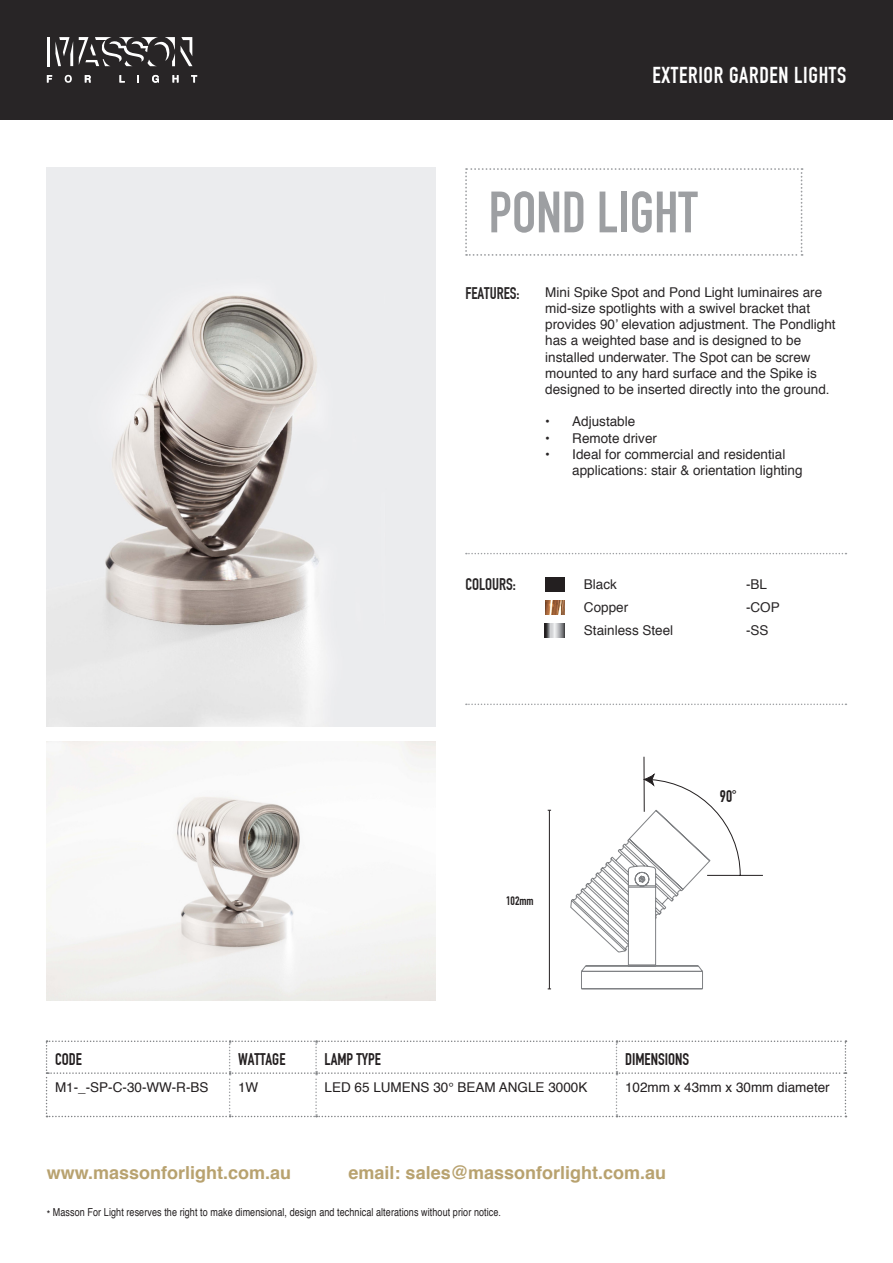
<style>
.page{position:relative;width:893px;height:1263px;background:#fff}
.page>*{position:absolute;margin:0;border:0;box-sizing:border-box;transform-origin:0 0}
.t1{font:57.3px "DIN Engschrift";color:#9d9fa2}
.t2{font:22.5px "DIN Engschrift";letter-spacing:.03em;color:#fff}
.t3{font:700 18px "Helvetica";color:#b8a26f}
.t4{font:16.5px "DIN Engschrift";color:#231f20}
.t5{font:16.5px "DIN Engschrift";color:#282526}
.t6{font:13.5px/16.2px "Helvetica";color:#282526}
.t7{font:13.5px "Helvetica";color:#231f20}
.t8{font:12px "DIN Engschrift";color:#231f20}
.t9{font:10.95px "Helvetica";letter-spacing:.01em;color:#231f20;scale:.82 1}
</style>
<div class="page">
<div style="left:0;top:0;width:893px;height:119px;background:#282526"></div>
<hr style="left:47px;top:37px;width:2px;height:29px;background:#fff">
<svg style="left:55px;top:37px;width:18px;height:29px"></svg>
<svg style="left:79px;top:37px;width:113px;height:29px"></svg>
<svg style="left:47px;top:75px;width:5px;height:8px"></svg>
<svg style="left:65px;top:75px;width:7px;height:8px"></svg>
<svg style="left:85px;top:75px;width:6px;height:8px"></svg>
<svg style="left:119px;top:75px;width:6px;height:8px"></svg>
<svg style="left:137px;top:75px;width:2px;height:8px"></svg>
<svg style="left:152px;top:75px;width:7px;height:8px"></svg>
<svg style="left:172px;top:75px;width:7px;height:8px"></svg>
<svg style="left:191px;top:75px;width:6px;height:8px"></svg>
<svg style="left:465px;top:168px;width:337px;height:88px"></svg>
<img style="left:47px;top:168px;width:388px;height:558px">
<svg style="left:46px;top:1040px;width:800px;height:77px"></svg>
<svg style="left:466px;top:553px;width:380px;height:1px"></svg>
<svg style="left:466px;top:703px;width:380px;height:2px"></svg>
<img style="left:47px;top:741px;width:388px;height:259px">
<svg style="left:545px;top:623px;width:20px;height:15px"></svg>
<img style="left:545px;top:600px;width:20px;height:14px">
<div style="left:545px;top:577px;width:19px;height:14px;background:#231f20"></div>
<hr style="left:549px;top:810px;width:1px;height:179px;background:#231f20">
<svg style="left:570px;top:756px;width:193px;height:234px"></svg>
<p class="t2" style="left:652px;top:62px;width:195px">EXTERIOR GARDEN LIGHTS</p>
<p class="t1" style="left:489px;top:179px;width:210px">POND LIGHT</p>
<p class="t5" style="left:465px;top:283px;width:56px">FEATURES:</p>
<p class="t6" style="left:545px;top:284px;width:292px">Mini Spike Spot and Pond Light luminaires are mid-size spotlights with a swivel bracket that provides 90’ elevation adjustment. The Pondlight has a weighted base and is designed to be installed underwater. The Spot can be screw mounted to any hard surface and the Spike is designed to be inserted directly into the ground.</p>
<p class="t6" style="left:545px;top:414px;width:92px">• Adjustable</p>
<p class="t6" style="left:545px;top:430px;width:113px">• Remote driver</p>
<p class="t6" style="left:572px;top:446px;width:232px;text-indent:-27px">• Ideal for commercial and residential applications: stair &amp; orientation lighting</p>
<p class="t5" style="left:465px;top:574px;width:52px">COLOURS:</p>
<p class="t6" style="left:584px;top:577px;width:35px">Black</p>
<p class="t6" style="left:746px;top:577px;width:23px">-BL</p>
<p class="t6" style="left:584px;top:600px;width:46px">Copper</p>
<p class="t6" style="left:746px;top:600px;width:35px">-COP</p>
<p class="t6" style="left:584px;top:623px;width:91px">Stainless Steel</p>
<p class="t6" style="left:746px;top:623px;width:24px">-SS</p>
<p class="t8" style="left:506px;top:894px;width:29px">102mm</p>
<p class="t4" style="left:720px;top:786px;width:18px">90°</p>
<p class="t4" style="left:55px;top:1049px;width:28px">CODE</p>
<p class="t4" style="left:238px;top:1049px;width:49px">WATTAGE</p>
<p class="t4" style="left:325px;top:1049px;width:58px">LAMP TYPE</p>
<p class="t4" style="left:625px;top:1049px;width:66px">DIMENSIONS</p>
<p class="t7" style="left:55px;top:1076px;width:155px">M1-_-SP-C-30-WW-R-BS</p>
<p class="t7" style="left:238px;top:1076px;width:22px">1W</p>
<p class="t7" style="left:325px;top:1076px;width:264px">LED 65 LUMENS 30° BEAM ANGLE 3000K</p>
<p class="t7" style="left:625px;top:1076px;width:206px">102mm x 43mm x 30mm diameter</p>
<p class="t3" style="left:47px;top:1158px;width:246px">www.massonforlight.com.au</p>
<p class="t3" style="left:349px;top:1158px;width:319px">email: sales@massonforlight.com.au</p>
<p class="t9" style="left:47px;top:1204px;width:555px">* Masson For Light reserves the right to make dimensional, design and technical alterations without prior notice.</p>
</div>
